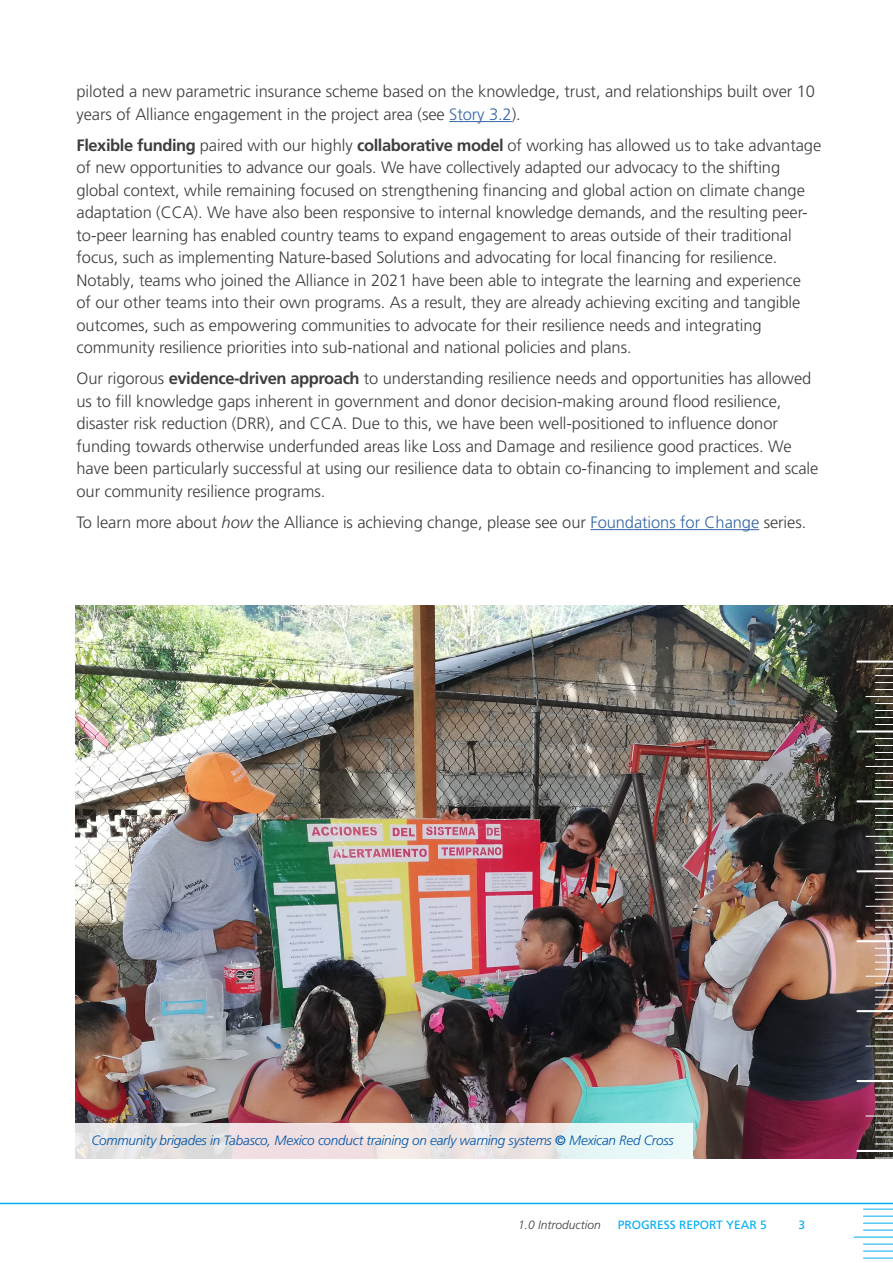
<style>
.page{position:relative;width:893px;height:1263px;background:#fff}
.page>*{position:absolute;margin:0;border:0;box-sizing:border-box;transform-origin:0 0}
.ZFRA-Body-11pt{font:300 16.5px/22.5px "Frutiger LT Pro";letter-spacing:-.005em;color:#3e3e3f}
.t1{font:italic 300 13.5px "Frutiger LT Pro";letter-spacing:-.015em;color:#0154a6}
.t2{font:12px "Frutiger LT Pro";color:#00aeef}
.t3{font:italic 300 12px "Frutiger LT Pro";color:#3e3e3f}
.s1{color:#3667a4}
.s2{font-weight:700}
.s3{font-style:italic}
.s4{font-weight:400;font-style:normal}
</style>
<div class="page">
<hr style="left:863px;top:1209px;width:30px;height:1px;background:#00aeef">
<hr style="left:863px;top:1216px;width:30px;height:1px;background:#00aeef">
<hr style="left:863px;top:1223px;width:30px;height:1px;background:#00aeef">
<hr style="left:863px;top:1230px;width:30px;height:1px;background:#00aeef">
<hr style="left:854px;top:1236px;width:39px;height:1px;background:#00aeef">
<hr style="left:863px;top:1244px;width:30px;height:1px;background:#00aeef">
<hr style="left:863px;top:1251px;width:30px;height:1px;background:#00aeef">
<hr style="left:863px;top:1258px;width:30px;height:1px;background:#00aeef">
<hr style="left:863px;top:1262px;width:30px;height:1px;background:#00aeef">
<hr style="left:0;top:1203px;width:893px;height:1px;background:#00aeef">
<hr style="left:449px;top:121px;width:63px;height:1px;background:#3667a4">
<hr style="left:590px;top:529px;width:169px;height:1px;background:#3667a4">
<img style="left:76px;top:606px;width:817px;height:552px">
<svg style="left:875px;top:1229px;width:18px;height:2px"></svg>
<svg style="left:875px;top:1202px;width:18px;height:3px"></svg>
<svg style="left:875px;top:1158px;width:18px;height:1px"></svg>
<hr style="left:857px;top:1150px;width:36px;height:2px;background:#fff">
<svg style="left:875px;top:1144px;width:18px;height:1px"></svg>
<svg style="left:875px;top:1137px;width:18px;height:1px"></svg>
<svg style="left:875px;top:1130px;width:18px;height:1px"></svg>
<svg style="left:875px;top:1123px;width:18px;height:1px"></svg>
<svg style="left:866px;top:1109px;width:27px;height:7px"></svg>
<svg style="left:875px;top:1102px;width:18px;height:1px"></svg>
<svg style="left:875px;top:1095px;width:18px;height:1px"></svg>
<svg style="left:875px;top:1088px;width:18px;height:1px"></svg>
<hr style="left:857px;top:1080px;width:36px;height:2px;background:#fff">
<svg style="left:875px;top:1074px;width:18px;height:1px"></svg>
<svg style="left:875px;top:1067px;width:18px;height:1px"></svg>
<svg style="left:875px;top:1060px;width:18px;height:1px"></svg>
<svg style="left:875px;top:1053px;width:18px;height:1px"></svg>
<svg style="left:866px;top:1039px;width:27px;height:7px"></svg>
<svg style="left:875px;top:1032px;width:18px;height:1px"></svg>
<svg style="left:875px;top:1025px;width:18px;height:1px"></svg>
<svg style="left:875px;top:1018px;width:18px;height:1px"></svg>
<hr style="left:857px;top:1010px;width:36px;height:2px;background:#fff">
<svg style="left:875px;top:1004px;width:18px;height:1px"></svg>
<svg style="left:875px;top:997px;width:18px;height:1px"></svg>
<svg style="left:875px;top:990px;width:18px;height:1px"></svg>
<svg style="left:875px;top:983px;width:18px;height:1px"></svg>
<svg style="left:866px;top:976px;width:27px;height:1px"></svg>
<svg style="left:875px;top:969px;width:18px;height:1px"></svg>
<svg style="left:875px;top:962px;width:18px;height:1px"></svg>
<svg style="left:875px;top:955px;width:18px;height:1px"></svg>
<svg style="left:875px;top:948px;width:18px;height:1px"></svg>
<hr style="left:857px;top:940px;width:36px;height:2px;background:#fff">
<svg style="left:875px;top:934px;width:18px;height:1px"></svg>
<svg style="left:875px;top:927px;width:18px;height:1px"></svg>
<svg style="left:875px;top:920px;width:18px;height:1px"></svg>
<svg style="left:875px;top:913px;width:18px;height:1px"></svg>
<svg style="left:866px;top:906px;width:27px;height:1px"></svg>
<svg style="left:875px;top:899px;width:18px;height:1px"></svg>
<svg style="left:875px;top:892px;width:18px;height:1px"></svg>
<svg style="left:875px;top:885px;width:18px;height:1px"></svg>
<svg style="left:875px;top:878px;width:18px;height:1px"></svg>
<hr style="left:857px;top:870px;width:36px;height:2px;background:#fff">
<svg style="left:875px;top:864px;width:18px;height:1px"></svg>
<svg style="left:875px;top:857px;width:18px;height:1px"></svg>
<svg style="left:875px;top:850px;width:18px;height:1px"></svg>
<svg style="left:875px;top:843px;width:18px;height:1px"></svg>
<svg style="left:866px;top:836px;width:27px;height:1px"></svg>
<svg style="left:875px;top:829px;width:18px;height:1px"></svg>
<svg style="left:875px;top:822px;width:18px;height:1px"></svg>
<svg style="left:875px;top:815px;width:18px;height:1px"></svg>
<svg style="left:875px;top:808px;width:18px;height:1px"></svg>
<hr style="left:857px;top:800px;width:36px;height:2px;background:#fff">
<svg style="left:875px;top:794px;width:18px;height:1px"></svg>
<svg style="left:875px;top:787px;width:18px;height:1px"></svg>
<svg style="left:875px;top:780px;width:18px;height:1px"></svg>
<svg style="left:875px;top:773px;width:18px;height:1px"></svg>
<svg style="left:866px;top:766px;width:27px;height:1px"></svg>
<svg style="left:875px;top:759px;width:18px;height:1px"></svg>
<svg style="left:875px;top:752px;width:18px;height:1px"></svg>
<svg style="left:875px;top:745px;width:18px;height:1px"></svg>
<svg style="left:875px;top:738px;width:18px;height:1px"></svg>
<hr style="left:857px;top:730px;width:36px;height:2px;background:#fff">
<svg style="left:875px;top:724px;width:18px;height:1px"></svg>
<svg style="left:875px;top:717px;width:18px;height:1px"></svg>
<svg style="left:875px;top:710px;width:18px;height:1px"></svg>
<svg style="left:875px;top:703px;width:18px;height:1px"></svg>
<svg style="left:866px;top:696px;width:27px;height:1px"></svg>
<svg style="left:875px;top:689px;width:18px;height:1px"></svg>
<svg style="left:875px;top:682px;width:18px;height:1px"></svg>
<svg style="left:875px;top:675px;width:18px;height:1px"></svg>
<svg style="left:875px;top:668px;width:18px;height:1px"></svg>
<hr style="left:857px;top:660px;width:36px;height:3px;background:#fff">
<svg style="left:75px;top:1123px;width:617px;height:36px;background:#eae6e7"></svg>
<p class="ZFRA-Body-11pt" style="left:77px;top:81px;width:740px">piloted a new parametric insurance scheme based on the knowledge, trust, and relationships built over 10 years of Alliance engagement in the project area (see <span class="s1">Story 3.2</span>).</p>
<p class="ZFRA-Body-11pt" style="left:77px;top:134px;width:746px"><span class="s2">Flexible funding</span> paired with our highly <span class="s2">collaborative model</span> of working has allowed us to take advantage of new opportunities to advance our goals. We have collectively adapted our advocacy to the shifting global context, while remaining focused on strengthening financing and global action on climate change adaptation (CCA). We have also been responsive to internal knowledge demands, and the resulting peer&shy;to-peer learning has enabled country teams to expand engagement to areas outside of their traditional focus, such as implementing Nature-based Solutions and advocating for local financing for resilience.<br>Notably, teams who joined the Alliance in 2021 have been able to integrate the learning and experience<br>of our other teams into their own programs. As a result, they are already achieving exciting and tangible outcomes, such as empowering communities to advocate for their resilience needs and integrating community resilience priorities into sub-national and national policies and plans.</p>
<p class="ZFRA-Body-11pt" style="left:77px;top:368px;width:743px">Our rigorous <span class="s2">evidence-driven approach</span> to understanding resilience needs and opportunities has allowed us to fill knowledge gaps inherent in government and donor decision-making around flood resilience, disaster risk reduction (DRR), and CCA. Due to this, we have been well-positioned to influence donor funding towards otherwise underfunded areas like Loss and Damage and resilience good practices. We have been particularly successful at using our resilience data to obtain co-financing to implement and scale our community resilience programs.</p>
<p class="ZFRA-Body-11pt" style="left:77px;top:511px;width:731px">To learn more about <span class="s3">how</span> the Alliance is achieving change, please see our <span class="s1">Foundations for Change</span> series.</p>
<p class="t1" style="left:92px;top:1132px;width:584px">Community brigades in Tabasco, Mexico conduct training on early warning systems <span class="s4">©</span> Mexican Red Cross</p>
<p class="t3" style="left:518px;top:1218px;width:84px">1.0 Introduction</p>
<p class="t2" style="left:618px;top:1218px;width:151px">PROGRESS REPORT YEAR 5</p>
<p class="t2" style="left:798px;top:1218px;width:8px">3</p>
</div>
